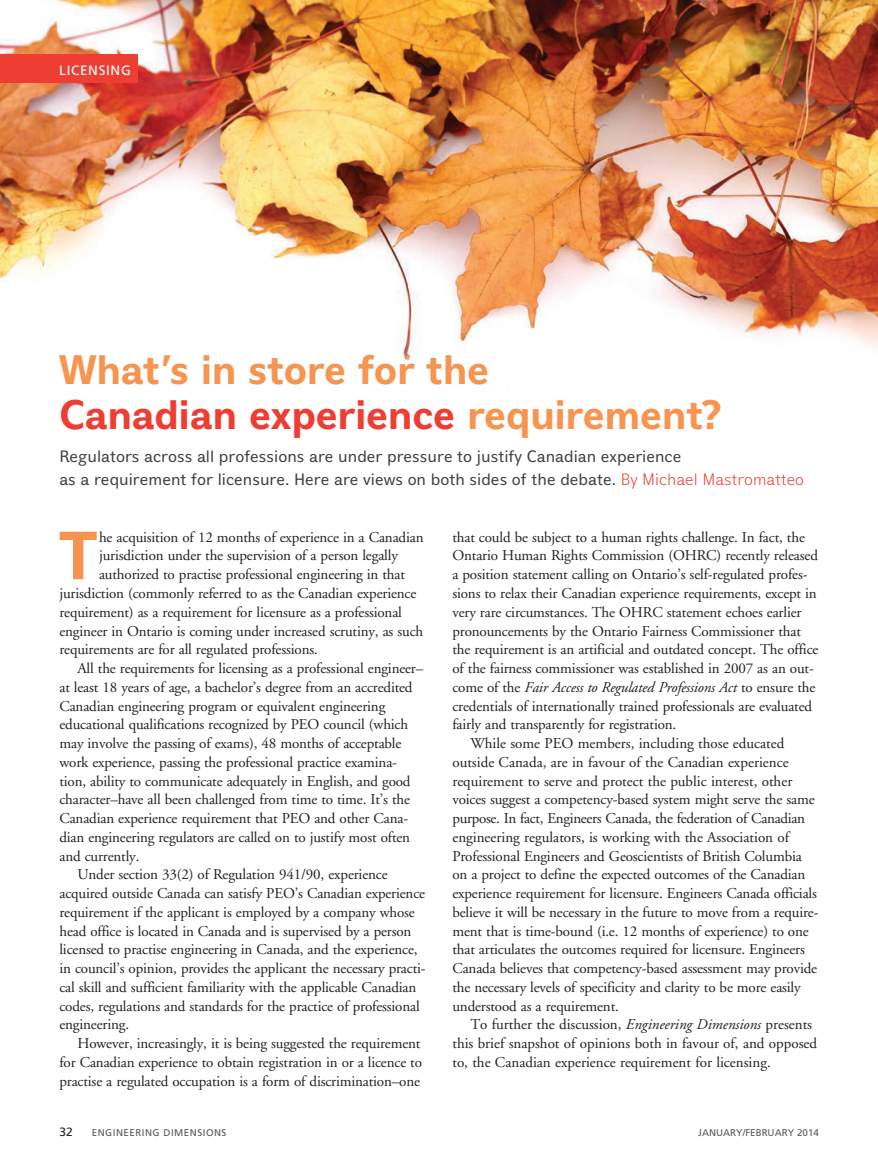
<style>
.page{position:relative;width:878px;height:1175px;background:#fff}
.page>*{position:absolute;margin:0;border:0;box-sizing:border-box;transform-origin:0 0}
.t1{font:700 71.25px "Eau Naturelle Sans";color:#f7944f}
.t2{font:700 43.2px/44.5px "Eau Naturelle Sans";letter-spacing:-.01em;color:#f7944f}
.t3{font:17.25px/22.5px "Eau Naturelle Sans";color:#3e3e3f}
.t4{font:15px "Adobe Garamond";letter-spacing:-.01em;color:#231f20}
.t5{font:italic 15px "Adobe Garamond";letter-spacing:-.01em;color:#231f20}
.t6{font:13.5px "Frutiger";letter-spacing:.05em;color:#fff}
.t7{font:12px "Frutiger";color:#231f20}
.t8{font:9.75px "Frutiger";letter-spacing:.05em;color:#57585a}
.t9{font:9.75px "Frutiger";color:#57585a}
.s1{color:#ee3e34}
.s2{font-weight:300;color:#ee3e34}
.s3{font-style:normal}
.s4{font-style:italic}
</style>
<div class="page">
<img style="left:0;top:0;width:878px;height:362px">
<div style="left:0;top:54px;width:138px;height:29px;background:#ee3e34"></div>
<p class="t6" style="left:59px;top:62px;width:73px">LICENSING</p>
<h2 class="t2" style="left:59px;top:347px;width:664px">What’s in store for the<br><span class="s1">Canadian experience</span> requirement?</h2>
<p class="t3" style="left:59px;top:445px;width:746px">Regulators across all professions are under pressure to justify Canadian experience<br>as a requirement for licensure. Here are views on both sides of the debate. <span class="s2">By Michael Mastromatteo</span></p>
<h1 class="t1" style="left:59px;top:516px;width:39px">T</h1>
<p class="t4" style="left:99px;top:529px;width:326px">he acquisition of 12 months of experience in a Canadian</p>
<p class="t4" style="left:99px;top:547px;width:300px">jurisdiction under the supervision of a person legally</p>
<p class="t4" style="left:99px;top:566px;width:307px">authorized to practise professional engineering in that</p>
<p class="t4" style="left:59px;top:585px;width:358px">jurisdiction (commonly referred to as the Canadian experience</p>
<p class="t4" style="left:59px;top:604px;width:344px">requirement) as a requirement for licensure as a professional</p>
<p class="t4" style="left:59px;top:622px;width:365px">engineer in Ontario is coming under increased scrutiny, as such</p>
<p class="t4" style="left:59px;top:641px;width:260px">requirements are for all regulated professions.</p>
<p class="t4" style="left:77px;top:660px;width:347px">All the requirements for licensing as a professional engineer–</p>
<p class="t4" style="left:59px;top:679px;width:354px">at least 18 years of age, a bachelor’s degree from an accredited</p>
<p class="t4" style="left:59px;top:697px;width:327px">Canadian engineering program or equivalent engineering</p>
<p class="t4" style="left:59px;top:716px;width:350px">educational qualifications recognized by PEO council (which</p>
<p class="t4" style="left:59px;top:735px;width:343px">may involve the passing of exams), 48 months of acceptable</p>
<p class="t4" style="left:59px;top:754px;width:339px">work experience, passing the professional practice examina-</p>
<p class="t4" style="left:59px;top:772px;width:352px">tion, ability to communicate adequately in English, and good</p>
<p class="t4" style="left:59px;top:791px;width:352px">character–have all been challenged from time to time. It’s the</p>
<p class="t4" style="left:59px;top:810px;width:350px">Canadian experience requirement that PEO and other Cana-</p>
<p class="t4" style="left:59px;top:829px;width:352px">dian engineering regulators are called on to justify most often</p>
<p class="t4" style="left:59px;top:847px;width:82px">and currently.</p>
<p class="t4" style="left:77px;top:866px;width:312px">Under section 33(2) of Regulation 941/90, experience</p>
<p class="t4" style="left:59px;top:885px;width:367px">acquired outside Canada can satisfy PEO’s Canadian experience</p>
<p class="t4" style="left:59px;top:904px;width:357px">requirement if the applicant is employed by a company whose</p>
<p class="t4" style="left:59px;top:922px;width:353px">head office is located in Canada and is supervised by a person</p>
<p class="t4" style="left:59px;top:941px;width:359px">licensed to practise engineering in Canada, and the experience,</p>
<p class="t4" style="left:59px;top:960px;width:368px">in council’s opinion, provides the applicant the necessary practi-</p>
<p class="t4" style="left:59px;top:979px;width:358px">cal skill and sufficient familiarity with the applicable Canadian</p>
<p class="t4" style="left:59px;top:997px;width:362px">codes, regulations and standards for the practice of professional</p>
<p class="t4" style="left:59px;top:1016px;width:71px">engineering.</p>
<p class="t4" style="left:77px;top:1035px;width:344px">However, increasingly, it is being suggested the requirement</p>
<p class="t4" style="left:59px;top:1054px;width:364px">for Canadian experience to obtain registration in or a licence to</p>
<p class="t4" style="left:59px;top:1072px;width:362px">practise a regulated occupation is a form of discrimination–one</p>
<p class="t4" style="left:452px;top:529px;width:354px">that could be subject to a human rights challenge. In fact, the</p>
<p class="t4" style="left:452px;top:547px;width:367px">Ontario Human Rights Commission (OHRC) recently released</p>
<p class="t4" style="left:452px;top:566px;width:356px">a position statement calling on Ontario’s self-regulated profes-</p>
<p class="t4" style="left:452px;top:585px;width:366px">sions to relax their Canadian experience requirements, except in</p>
<p class="t4" style="left:452px;top:604px;width:350px">very rare circumstances. The OHRC statement echoes earlier</p>
<p class="t4" style="left:452px;top:622px;width:350px">pronouncements by the Ontario Fairness Commissioner that</p>
<p class="t4" style="left:452px;top:641px;width:367px">the requirement is an artificial and outdated concept. The office</p>
<p class="t4" style="left:452px;top:660px;width:363px">of the fairness commissioner was established in 2007 as an out-</p>
<p class="t5" style="left:452px;top:679px;width:364px"><span class="s3">come of the</span> Fair Access to Regulated Professions Act <span class="s3">to ensure the</span></p>
<p class="t4" style="left:452px;top:697px;width:361px">credentials of internationally trained professionals are evaluated</p>
<p class="t4" style="left:452px;top:716px;width:225px">fairly and transparently for registration.</p>
<p class="t4" style="left:470px;top:735px;width:315px">While some PEO members, including those educated</p>
<p class="t4" style="left:452px;top:754px;width:338px">outside Canada, are in favour of the Canadian experience</p>
<p class="t4" style="left:452px;top:772px;width:341px">requirement to serve and protect the public interest, other</p>
<p class="t4" style="left:452px;top:791px;width:364px">voices suggest a competency-based system might serve the same</p>
<p class="t4" style="left:452px;top:810px;width:354px">purpose. In fact, Engineers Canada, the federation of Canadian</p>
<p class="t4" style="left:452px;top:829px;width:338px">engineering regulators, is working with the Association of</p>
<p class="t4" style="left:452px;top:847px;width:351px">Professional Engineers and Geoscientists of British Columbia</p>
<p class="t4" style="left:452px;top:866px;width:354px">on a project to define the expected outcomes of the Canadian</p>
<p class="t4" style="left:452px;top:885px;width:366px">experience requirement for licensure. Engineers Canada officials</p>
<p class="t4" style="left:452px;top:904px;width:367px">believe it will be necessary in the future to move from a require-</p>
<p class="t4" style="left:452px;top:922px;width:358px">ment that is time-bound (i.e. 12 months of experience) to one</p>
<p class="t4" style="left:452px;top:941px;width:354px">that articulates the outcomes required for licensure. Engineers</p>
<p class="t4" style="left:452px;top:960px;width:366px">Canada believes that competency-based assessment may provide</p>
<p class="t4" style="left:452px;top:979px;width:350px">the necessary levels of specificity and clarity to be more easily</p>
<p class="t4" style="left:452px;top:997px;width:168px">understood as a requirement.</p>
<p class="t4" style="left:470px;top:1016px;width:343px">To further the discussion, <span class="s4">Engineering Dimensions</span> presents</p>
<p class="t4" style="left:452px;top:1035px;width:366px">this brief snapshot of opinions both in favour of, and opposed</p>
<p class="t4" style="left:452px;top:1054px;width:320px">to, the Canadian experience requirement for licensing.</p>
<p class="t7" style="left:59px;top:1124px;width:15px">32</p>
<p class="t8" style="left:92px;top:1126px;width:136px">ENGINEERING DIMENSIONS</p>
<p class="t9" style="left:698px;top:1126px;width:122px">JANUARY/FEBRUARY 2014</p>
</div>
